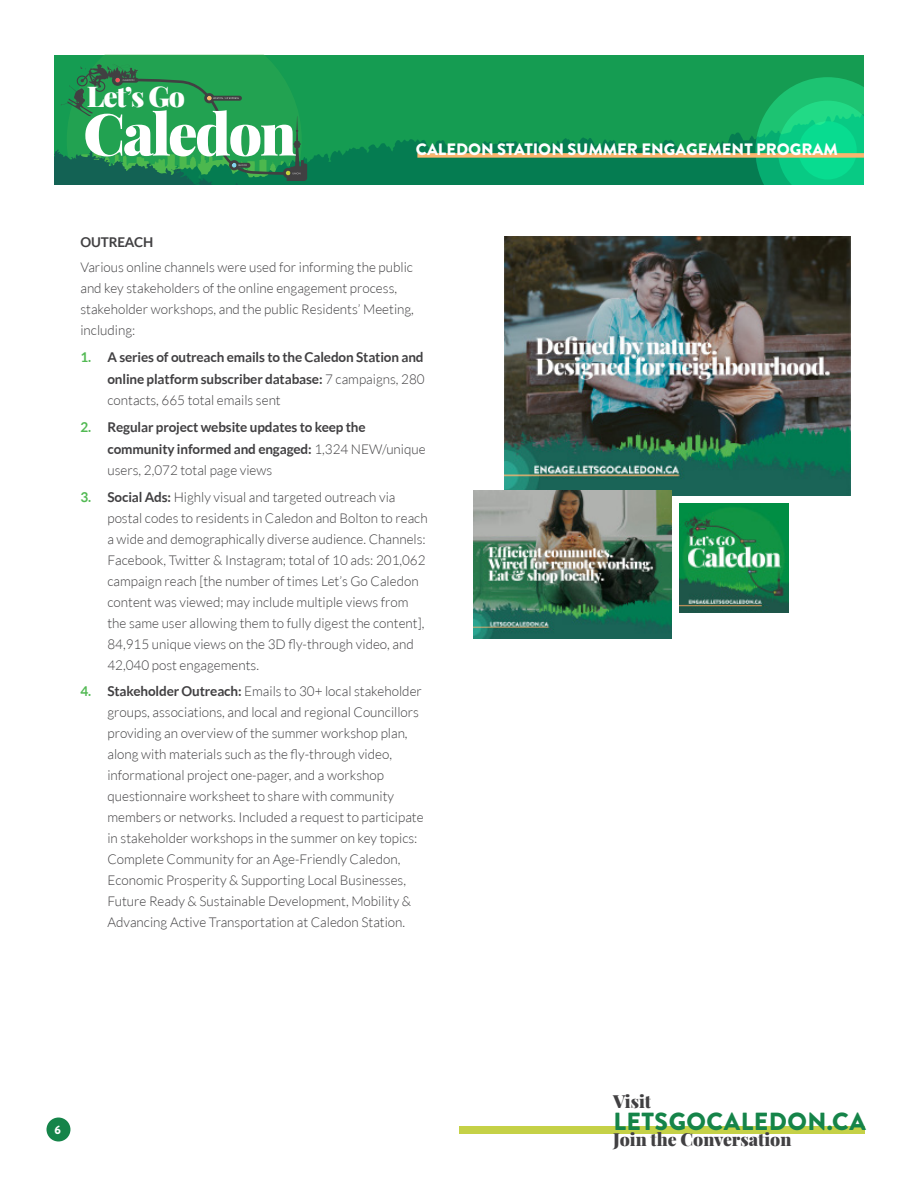
<style>
.page{position:relative;width:918px;height:1188px;background:#fff}
.page>*{position:absolute;margin:0;border:0;box-sizing:border-box;transform-origin:0 0}
.t1{font:58.2px "Playfair Display";letter-spacing:-.04em;color:#fff}
.t2{font:28.05px "Playfair Display";color:#fff}
.t3{font:900 24.75px "Brandon Grotesque";letter-spacing:.02em;color:#158449}
.t4{font:17.7px "Playfair Display";color:#414042}
.t5{font:900 16.5px "Brandon Grotesque";color:#fff}
.p-10{font:300 13.5px/21px "Lato";color:#414042}
.p-10-2{font:700 13.5px/22.5px "Lato";letter-spacing:-.01em;color:#414042;text-align:right}
.t6{font:900 12px "Brandon Grotesque";color:#fff}
.s1{color:#52b953}
.s2{font-weight:300}
.s3{font-weight:700;color:#52b953}
.s4{font-weight:700}
</style>
<div class="page">
<div style="left:54px;top:55px;width:810px;height:130px;background:#159c52"></div>
<svg style="left:542px;top:132px;width:213px;height:53px;fill:#057c51"></svg>
<svg style="left:54px;top:139px;width:488px;height:46px;background:#077f51"></svg>
<svg style="left:61px;top:54px;width:349px;height:131px"></svg>
<div style="left:459px;top:1126px;width:406px;height:8px;background:#c5d147"></div>
<svg style="left:755px;top:77px;width:109px;height:108px;background:#11c47a"></svg>
<div style="left:417px;top:153px;width:447px;height:5px;background:#fbb56f"></div>
<div style="left:47px;top:1118px;width:23px;height:24px;background:#158449;border-radius:50%"></div>
<img style="left:505px;top:236px;width:345px;height:260px">
<img style="left:473px;top:490px;width:199px;height:149px">
<img style="left:679px;top:504px;width:109px;height:108px">
<h2 class="t2" style="left:87px;top:75px;width:100px">Let’s Go</h2>
<h1 class="t1" style="left:83px;top:88px;width:215px">Caledon</h1>
<p class="t5" style="left:416px;top:137px;width:423px">CALEDON STATION SUMMER ENGAGEMENT PROGRAM</p>
<p class="p-10-2" style="left:80px;top:231px;width:74px">OUTREACH</p>
<p class="p-10" style="left:80px;top:257px;width:335px">Various online channels were used for informing the public and key stakeholders of the online engagement process, stakeholder workshops, and the public Residents’ Meeting, including:</p>
<p class="p-10-2" style="left:80px;top:345px;width:346px"><span class="s1">1.</span> A series of outreach emails to the Caledon Station and online platform subscriber database: <span class="s2">7 campaigns, 280</span></p>
<p class="p-10" style="left:107px;top:390px;width:175px">contacts, 665 total emails sent</p>
<p class="p-10-2" style="left:107px;top:415px;width:320px;text-align:left;text-indent:-27px"><span class="s1">2.</span> Regular project website updates to keep the community informed and engaged: <span class="s2">1,324 NEW/unique</span></p>
<p class="p-10" style="left:107px;top:460px;width:166px">users, 2,072 total page views</p>
<p class="p-10" style="left:107px;top:487px;width:322px;text-indent:-27px"><span class="s3">3.</span> <span class="s4">Social Ads:</span> Highly visual and targeted outreach via postal codes to residents in Caledon and Bolton to reach a wide and demographically diverse audience. Channels:<br>Facebook, Twitter &amp; Instagram; total of 10 ads: 201,062 campaign reach [the number of times Let’s Go Caledon content was viewed; may include multiple views from the same user allowing them to fully digest the content], 84,915 unique views on the 3D fly-through video, and 42,040 post engagements.</p>
<p class="p-10" style="left:107px;top:681px;width:318px;text-indent:-27px"><span class="s3">4.</span> <span class="s4">Stakeholder Outreach:</span> Emails to 30+ local stakeholder groups, associations, and local and regional Councillors providing an overview of the summer workshop plan, along with materials such as the fly-through video, informational project one-pager, and a workshop questionnaire worksheet to share with community members or networks. Included a request to participate in stakeholder workshops in the summer on key topics:<br>Complete Community for an Age-Friendly Caledon, Economic Prosperity &amp; Supporting Local Businesses, Future Ready &amp; Sustainable Development, Mobility &amp; Advancing Active Transportation at Caledon Station.</p>
<p class="t6" style="left:55px;top:1121px;width:8px">6</p>
<h3 class="t4" style="left:613px;top:1088px;width:39px">Visit</h3>
<h3 class="t3" style="left:613px;top:1104px;width:254px">LETSGOCALEDON.CA</h3>
<h3 class="t4" style="left:613px;top:1125px;width:180px">Join the Conversation</h3>
</div>
